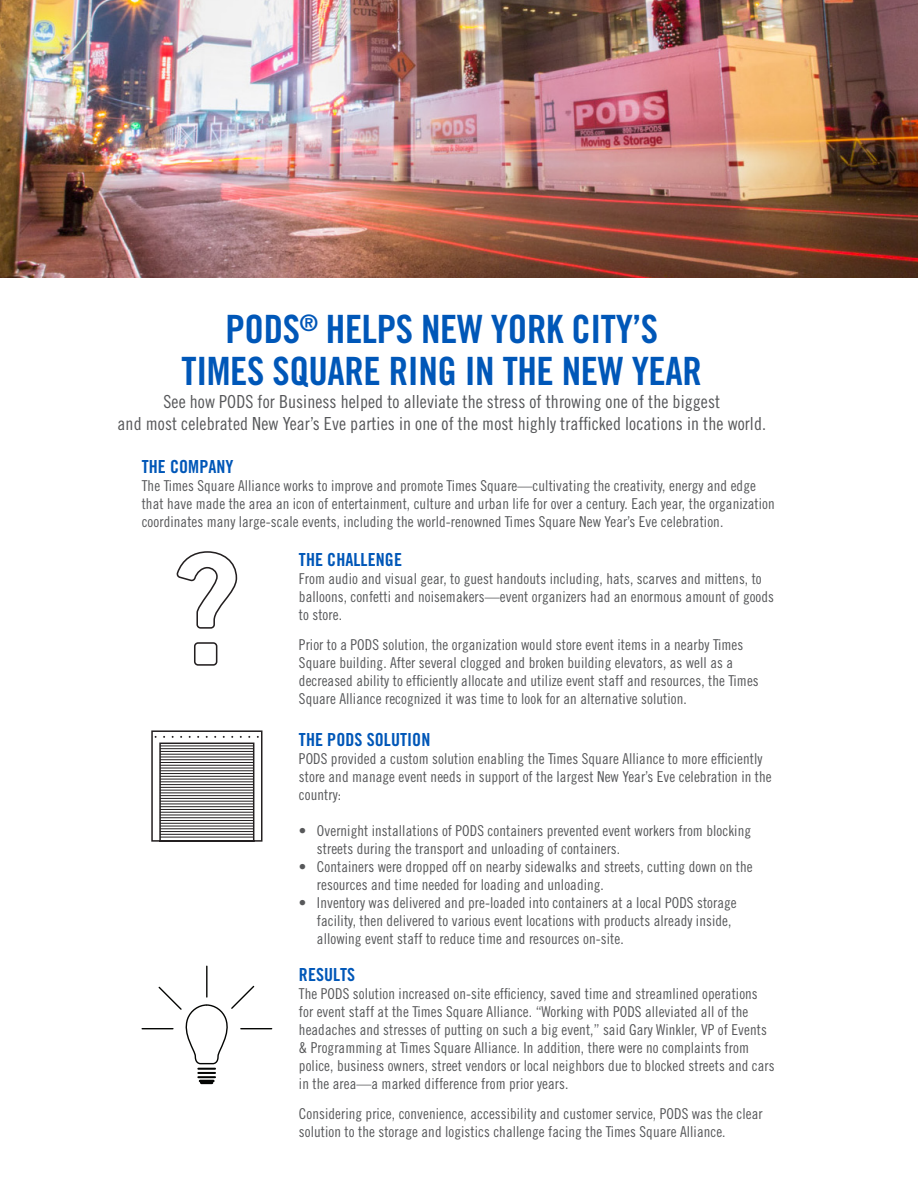
<style>
.page{position:relative;width:918px;height:1188px;background:#fff}
.page>*{position:absolute;margin:0;border:0;box-sizing:border-box;transform-origin:0 0}
.t1{font:39px/42px "Trade Gothic LT Std Bd Cn 20";letter-spacing:-.01em;color:#0057b8;text-align:center}
.t2{font:18px/22.5px "Trade Gothic LT Std Cn 18";letter-spacing:.005em;color:#57585a;text-align:center}
.t3{font:18px "Trade Gothic LT Std Bd Cn 20";letter-spacing:.005em;color:#0057b8}
.t4{font:15px/18px "Trade Gothic LT Std Cn 18";letter-spacing:.005em;color:#57585a}
</style>
<div class="page">
<img style="left:0;top:0;width:918px;height:278px">
<svg style="left:177px;top:551px;width:61px;height:115px"></svg>
<svg style="left:152px;top:731px;width:110px;height:110px"></svg>
<svg style="left:141px;top:965px;width:132px;height:119px"></svg>
<p class="t1" style="left:182px;top:308px;width:522px">PODS<sup>®</sup> HELPS NEW YORK CITY’S<br>TIMES SQUARE RING IN THE NEW YEAR</p>
<p class="t2" style="left:118px;top:390px;width:650px">See how PODS for Business helped to alleviate the stress of throwing one of the biggest<br>and most celebrated New Year’s Eve parties in one of the most highly trafficked locations in the world.</p>
<p class="t3" style="left:142px;top:456px;width:93px">THE COMPANY</p>
<p class="t4" style="left:142px;top:477px;width:635px">The Times Square Alliance works to improve and promote Times Square—cultivating the creativity, energy and edge that have made the area an icon of entertainment, culture and urban life for over a century. Each year, the organization coordinates many large-scale events, including the world-renowned Times Square New Year’s Eve celebration.</p>
<p class="t3" style="left:299px;top:549px;width:105px">THE CHALLENGE</p>
<p class="t4" style="left:299px;top:570px;width:477px">From audio and visual gear, to guest handouts including, hats, scarves and mittens, to balloons, confetti and noisemakers—event organizers had an enormous amount of goods to store.</p>
<p class="t4" style="left:299px;top:636px;width:461px">Prior to a PODS solution, the organization would store event items in a nearby Times Square building. After several clogged and broken building elevators, as well as a decreased ability to efficiently allocate and utilize event staff and resources, the Times Square Alliance recognized it was time to look for an alternative solution.</p>
<p class="t3" style="left:299px;top:728px;width:133px">THE PODS SOLUTION</p>
<p class="t4" style="left:299px;top:749px;width:474px">PODS provided a custom solution enabling the Times Square Alliance to more efficiently store and manage event needs in support of the largest New Year’s Eve celebration in the country:</p>
<p class="t4" style="left:317px;top:821px;width:436px;text-indent:-18px">• Overnight installations of PODS containers prevented event workers from blocking streets during the transport and unloading of containers.</p>
<p class="t4" style="left:317px;top:857px;width:437px;text-indent:-18px">• Containers were dropped off on nearby sidewalks and streets, cutting down on the resources and time needed for loading and unloading.</p>
<p class="t4" style="left:317px;top:893px;width:421px;text-indent:-18px">• Inventory was delivered and pre-loaded into containers at a local PODS storage facility, then delivered to various event locations with products already inside, allowing event staff to reduce time and resources on-site.</p>
<p class="t3" style="left:299px;top:963px;width:58px">RESULTS</p>
<p class="t4" style="left:299px;top:984px;width:477px">The PODS solution increased on-site efficiency, saved time and streamlined operations for event staff at the Times Square Alliance. “Working with PODS alleviated all of the headaches and stresses of putting on such a big event,” said Gary Winkler, VP of Events &amp; Programming at Times Square Alliance. In addition, there were no complaints from police, business owners, street vendors or local neighbors due to blocked streets and cars in the area—a marked difference from prior years.</p>
<p class="t4" style="left:299px;top:1104px;width:465px">Considering price, convenience, accessibility and customer service, PODS was the clear solution to the storage and logistics challenge facing the Times Square Alliance.</p>
</div>
